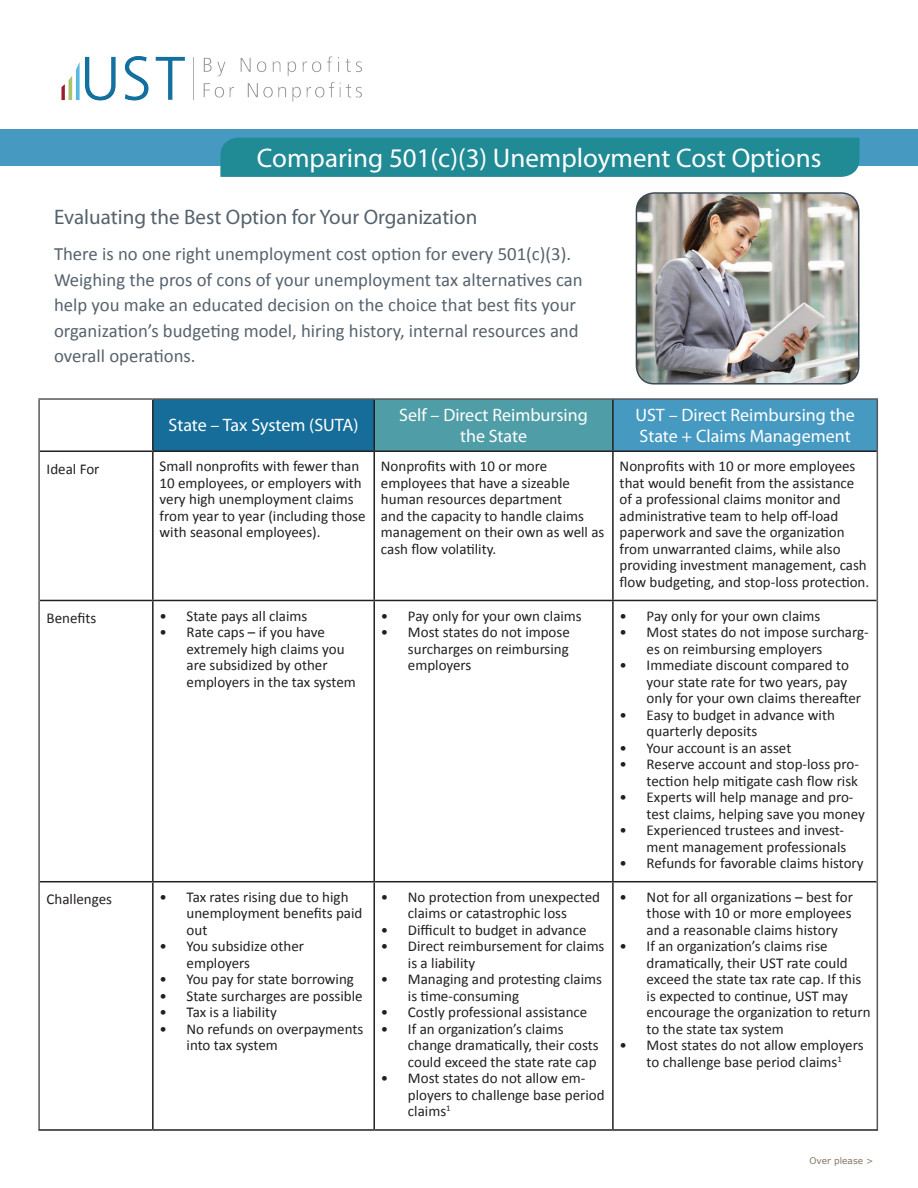
<style>
.page{position:relative;width:918px;height:1188px;background:#fff}
.page>*{position:absolute;margin:0;border:0;box-sizing:border-box;transform-origin:0 0}
.t1{font:27px "Myriad Pro";color:#fff}
.t2{font:21px "Myriad Pro";color:#55626d}
.t3{font:18.75px/25.5px "Calibri";color:#55626d}
.t4{font:18px/21.6px "Myriad Pro";color:#fff;text-align:center}
.t5{font:15px/16.5px "Calibri";color:#231f20}
.t6{font:9px "Verdana";color:#817562}
</style>
<div class="page">
<div style="left:153px;top:399px;width:221px;height:52px;background:#166d99"></div>
<div style="left:374px;top:399px;width:239px;height:52px;background:#4f9da7"></div>
<div style="left:613px;top:399px;width:264px;height:52px;background:#4699c1"></div>
<hr style="left:38px;top:398px;width:115px;height:2px;background:#57585a">
<hr style="left:38px;top:400px;width:2px;height:51px;background:#57585a">
<hr style="left:153px;top:398px;width:221px;height:2px;background:#57585a">
<hr style="left:374px;top:398px;width:239px;height:2px;background:#57585a">
<hr style="left:613px;top:398px;width:265px;height:2px;background:#57585a">
<hr style="left:877px;top:400px;width:1px;height:51px;background:#57585a">
<hr style="left:38px;top:451px;width:2px;height:149px;background:#57585a">
<hr style="left:877px;top:451px;width:1px;height:149px;background:#57585a">
<hr style="left:38px;top:600px;width:2px;height:282px;background:#57585a">
<hr style="left:877px;top:600px;width:1px;height:282px;background:#57585a">
<hr style="left:38px;top:882px;width:2px;height:247px;background:#57585a">
<hr style="left:877px;top:882px;width:1px;height:247px;background:#57585a">
<hr style="left:152px;top:400px;width:2px;height:50px;background:#231f20">
<hr style="left:373px;top:400px;width:2px;height:50px;background:#231f20">
<hr style="left:612px;top:400px;width:2px;height:50px;background:#231f20">
<hr style="left:40px;top:450px;width:113px;height:2px;background:#231f20">
<hr style="left:153px;top:450px;width:221px;height:2px;background:#231f20">
<hr style="left:152px;top:452px;width:2px;height:148px;background:#231f20">
<hr style="left:374px;top:450px;width:239px;height:2px;background:#231f20">
<hr style="left:373px;top:452px;width:2px;height:148px;background:#231f20">
<hr style="left:613px;top:450px;width:264px;height:2px;background:#231f20">
<hr style="left:612px;top:452px;width:2px;height:148px;background:#231f20">
<hr style="left:40px;top:600px;width:113px;height:1px;background:#231f20">
<hr style="left:153px;top:600px;width:221px;height:1px;background:#231f20">
<hr style="left:152px;top:601px;width:2px;height:280px;background:#231f20">
<hr style="left:374px;top:600px;width:239px;height:1px;background:#231f20">
<hr style="left:373px;top:601px;width:2px;height:280px;background:#231f20">
<hr style="left:613px;top:600px;width:264px;height:1px;background:#231f20">
<hr style="left:612px;top:601px;width:2px;height:280px;background:#231f20">
<hr style="left:40px;top:881px;width:113px;height:1px;background:#231f20">
<hr style="left:153px;top:881px;width:221px;height:1px;background:#231f20">
<hr style="left:152px;top:882px;width:2px;height:247px;background:#231f20">
<hr style="left:374px;top:881px;width:239px;height:1px;background:#231f20">
<hr style="left:373px;top:882px;width:2px;height:247px;background:#231f20">
<hr style="left:613px;top:881px;width:264px;height:1px;background:#231f20">
<hr style="left:612px;top:882px;width:2px;height:247px;background:#231f20">
<hr style="left:38px;top:1129px;width:115px;height:2px;background:#231f20">
<hr style="left:153px;top:1129px;width:221px;height:2px;background:#231f20">
<hr style="left:374px;top:1129px;width:239px;height:2px;background:#231f20">
<hr style="left:613px;top:1129px;width:265px;height:2px;background:#231f20">
<img style="left:636px;top:193px;width:223px;height:191px">
<div style="left:636px;top:192px;width:223px;height:193px;border:2px solid #3d4a56;border-radius:18px"></div>
<div style="left:0;top:129px;width:918px;height:37px;background:#4699c1"></div>
<div style="left:220px;top:138px;width:640px;height:39px;background:#208a95"></div>
<img style="left:61px;top:56px;width:301px;height:46px">
<h1 class="t1" style="left:257px;top:142px;width:566px">Comparing 501(c)(3) Unemployment Cost Options</h1>
<h2 class="t2" style="left:54px;top:204px;width:425px">Evaluating the Best Option for Your Organization</h2>
<p class="t3" style="left:54px;top:241px;width:530px">There is no one right unemployment cost option for every 501(c)(3).<br>Weighing the pros of cons of your unemployment tax alternatives can help you make an educated decision on the choice that best fits your organization’s budgeting model, hiring history, internal resources and overall operations.</p>
<p class="t4" style="left:169px;top:414px;width:191px">State – Tax System (SUTA)</p>
<p class="t4" style="left:399px;top:404px;width:190px">Self – Direct Reimbursing the State</p>
<p class="t4" style="left:635px;top:404px;width:221px;text-align:left">UST – Direct Reimbursing the<br>State + Claims Management</p>
<p class="t5" style="left:47px;top:461px;width:54px">Ideal For</p>
<p class="t5" style="left:160px;top:458px;width:208px">Small nonprofits with fewer than<br>10 employees, or employers with very high unemployment claims from year to year (including those with seasonal employees).</p>
<p class="t5" style="left:381px;top:458px;width:225px">Nonprofits with 10 or more employees that have a sizeable human resources department<br>and the capacity to handle claims management on their own as well as cash flow volatility.</p>
<p class="t5" style="left:620px;top:458px;width:251px">Nonprofits with 10 or more employees that would benefit from the assistance of a professional claims monitor and administrative team to help off-load paperwork and save the organization from unwarranted claims, while also providing investment management, cash flow budgeting, and stop-loss protection.</p>
<p class="t5" style="left:47px;top:610px;width:51px">Benefits</p>
<p class="t5" style="left:160px;top:608px;width:149px">• State pays all claims</p>
<p class="t5" style="left:187px;top:624px;width:171px;text-indent:-27px">• Rate caps – if you have extremely high claims you are subsidized by other employers in the tax system</p>
<p class="t5" style="left:381px;top:608px;width:202px">• Pay only for your own claims</p>
<p class="t5" style="left:408px;top:624px;width:163px;text-align:justify;text-indent:-27px">• Most states do not impose surcharges on reimbursing employers</p>
<p class="t5" style="left:620px;top:608px;width:202px">• Pay only for your own claims</p>
<p class="t5" style="left:647px;top:624px;width:224px;text-indent:-27px">• Most states do not impose surcharg&shy;es on reimbursing employers</p>
<p class="t5" style="left:647px;top:657px;width:216px;text-indent:-27px">• Immediate discount compared to your state rate for two years, pay only for your own claims thereafter</p>
<p class="t5" style="left:647px;top:707px;width:190px;text-indent:-27px">• Easy to budget in advance with quarterly deposits</p>
<p class="t5" style="left:620px;top:740px;width:173px">• Your account is an asset</p>
<p class="t5" style="left:620px;top:756px;width:241px;text-align:right">• Reserve account and stop-loss pro&shy;tection help mitigate cash flow risk</p>
<p class="t5" style="left:647px;top:789px;width:220px;text-indent:-27px">• Experts will help manage and pro&shy;test claims, helping save you money</p>
<p class="t5" style="left:620px;top:822px;width:228px;text-align:right">• Experienced trustees and invest&shy;ment management professionals</p>
<p class="t5" style="left:620px;top:855px;width:246px">• Refunds for favorable claims history</p>
<p class="t5" style="left:47px;top:891px;width:67px">Challenges</p>
<p class="t5" style="left:187px;top:889px;width:177px;text-indent:-27px">• Tax rates rising due to high unemployment benefits paid out</p>
<p class="t5" style="left:187px;top:938px;width:119px;text-indent:-27px">• You subsidize other employers</p>
<p class="t5" style="left:160px;top:971px;width:196px">• You pay for state borrowing</p>
<p class="t5" style="left:160px;top:988px;width:205px">• State surcharges are possible</p>
<p class="t5" style="left:160px;top:1004px;width:119px">• Tax is a liability</p>
<p class="t5" style="left:187px;top:1021px;width:178px;text-indent:-27px">• No refunds on overpayments into tax system</p>
<p class="t5" style="left:381px;top:889px;width:221px;text-align:center">• No protection from unexpected claims or catastrophic loss</p>
<p class="t5" style="left:381px;top:922px;width:207px">• Difficult to budget in advance</p>
<p class="t5" style="left:408px;top:938px;width:198px;text-indent:-27px">• Direct reimbursement for claims is a liability</p>
<p class="t5" style="left:408px;top:971px;width:195px;text-indent:-27px">• Managing and protesting claims is time-consuming</p>
<p class="t5" style="left:381px;top:1004px;width:208px">• Costly professional assistance</p>
<p class="t5" style="left:408px;top:1021px;width:192px;text-indent:-27px">• If an organization’s claims change dramatically, their costs could exceed the state rate cap</p>
<p class="t5" style="left:408px;top:1070px;width:198px;text-indent:-27px">• Most states do not allow em&shy;ployers to challenge base period claims<sup>1</sup></p>
<p class="t5" style="left:647px;top:889px;width:208px;text-align:justify;text-indent:-27px">• Not for all organizations – best for those with 10 or more employees and a reasonable claims history</p>
<p class="t5" style="left:647px;top:938px;width:225px;text-indent:-27px">• If an organization’s claims rise dramatically, their UST rate could exceed the state tax rate cap. If this is expected to continue, UST may encourage the organization to return to the state tax system</p>
<p class="t5" style="left:620px;top:1037px;width:245px;text-align:center">• Most states do not allow employers to challenge base period claims<sup>1</sup></p>
<p class="t6" style="left:810px;top:1154px;width:66px">Over please &gt;</p>
</div>
